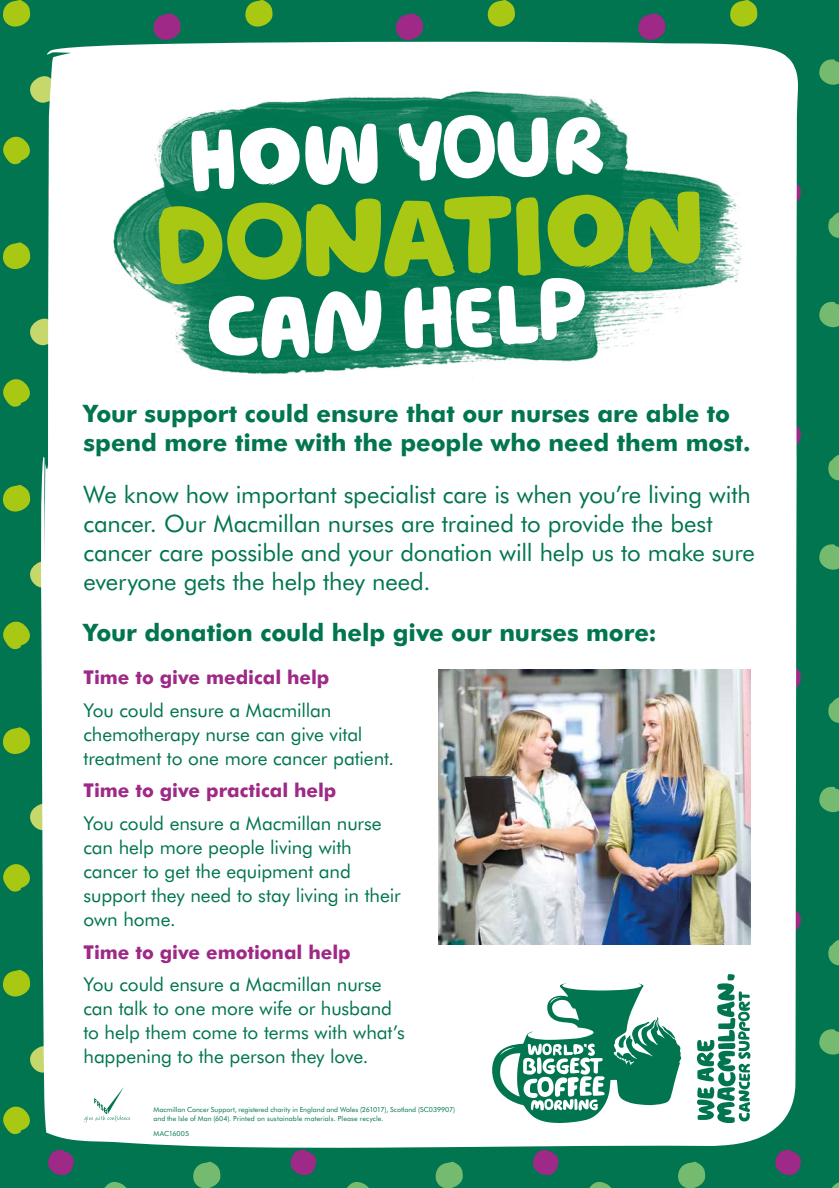
<style>
.page{position:relative;width:839px;height:1188px;background:#fff}
.page>*{position:absolute;margin:0;border:0;box-sizing:border-box;transform-origin:0 0}
.t1{font:108.7px "Macmillan Headline";color:#a8c813}
.t2{font:85.2px/166.6px "Macmillan Headline";color:#fff}
.t3{font:24px/29px "Futura BT";letter-spacing:-.01em;color:#007550}
.t4{font:700 24px/29px "Futura BT";letter-spacing:-.005em;color:#007550}
.t5{font:19px/24px "Futura BT";letter-spacing:-.005em;color:#007550}
.t6{font:700 19px "Futura BT";letter-spacing:-.005em;color:#9e2986}
.t7{font:7px/8.4px "Futura BT";color:#007550}
</style>
<div class="page">
<div style="left:0;top:0;width:839px;height:1187px;background:#007550"></div>
<svg style="left:245px;top:0;width:27px;height:27px"></svg>
<svg style="left:488px;top:0;width:27px;height:27px"></svg>
<svg style="left:730px;top:0;width:27px;height:27px"></svg>
<svg style="left:3px;top:242px;width:27px;height:27px"></svg>
<svg style="left:3px;top:136px;width:27px;height:29px"></svg>
<svg style="left:3px;top:484px;width:27px;height:27px"></svg>
<svg style="left:3px;top:379px;width:27px;height:28px"></svg>
<svg style="left:3px;top:727px;width:27px;height:27px"></svg>
<svg style="left:3px;top:621px;width:27px;height:29px"></svg>
<svg style="left:3px;top:969px;width:27px;height:27px"></svg>
<svg style="left:3px;top:1106px;width:27px;height:29px"></svg>
<svg style="left:3px;top:864px;width:27px;height:28px"></svg>
<svg style="left:819px;top:59px;width:20px;height:26px"></svg>
<svg style="left:828px;top:212px;width:11px;height:26px"></svg>
<svg style="left:819px;top:301px;width:20px;height:26px"></svg>
<svg style="left:828px;top:455px;width:11px;height:26px"></svg>
<svg style="left:819px;top:544px;width:20px;height:25px"></svg>
<svg style="left:828px;top:697px;width:11px;height:26px"></svg>
<svg style="left:819px;top:786px;width:20px;height:26px"></svg>
<svg style="left:828px;top:940px;width:11px;height:26px"></svg>
<svg style="left:193px;top:1161px;width:27px;height:26px"></svg>
<svg style="left:105px;top:1182px;width:21px;height:5px"></svg>
<svg style="left:436px;top:1161px;width:27px;height:26px"></svg>
<svg style="left:348px;top:1182px;width:20px;height:5px"></svg>
<svg style="left:678px;top:1161px;width:27px;height:26px"></svg>
<svg style="left:590px;top:1182px;width:21px;height:5px"></svg>
<svg style="left:819px;top:1029px;width:20px;height:25px"></svg>
<svg style="left:30px;top:76px;width:11px;height:27px"></svg>
<svg style="left:30px;top:319px;width:11px;height:26px"></svg>
<svg style="left:30px;top:561px;width:11px;height:27px"></svg>
<svg style="left:30px;top:1046px;width:11px;height:27px"></svg>
<svg style="left:30px;top:804px;width:11px;height:26px"></svg>
<svg style="left:153px;top:13px;width:28px;height:27px"></svg>
<svg style="left:396px;top:13px;width:27px;height:27px"></svg>
<svg style="left:798px;top:185px;width:3px;height:16px"></svg>
<svg style="left:798px;top:427px;width:3px;height:17px"></svg>
<svg style="left:798px;top:670px;width:3px;height:16px"></svg>
<svg style="left:48px;top:1149px;width:26px;height:26px"></svg>
<svg style="left:290px;top:1149px;width:27px;height:26px"></svg>
<svg style="left:533px;top:1149px;width:26px;height:26px"></svg>
<svg style="left:775px;top:1149px;width:26px;height:26px"></svg>
<svg style="left:638px;top:13px;width:27px;height:27px"></svg>
<div style="left:41px;top:42px;width:757px;height:1105px;background:#fff"></div>
<img style="left:84px;top:53px;width:681px;height:350px">
<svg style="left:84px;top:1086px;width:58px;height:38px;background:#eff6f4"></svg>
<svg style="left:486px;top:906px;width:315px;height:231px"></svg>
<img style="left:438px;top:669px;width:312px;height:275px">
<svg style="left:3px;top:0;width:27px;height:27px"></svg>
<svg style="left:825px;top:1182px;width:14px;height:6px"></svg>
<h2 class="t2" style="left:186px;top:71px;width:417px;rotate:-2deg">how yOur can Help</h2>
<h1 class="t1" style="left:156px;top:144px;width:549px;rotate:-1deg">donatiON</h1>
<p class="t4" style="left:84px;top:399px;width:668px">Your support could ensure that our nurses are able to spend more time with the people who need them most.</p>
<p class="t3" style="left:84px;top:480px;width:673px">We know how important specialist care is when you’re living with cancer. Our Macmillan nurses are trained to provide the best cancer care possible and your donation will help us to make sure everyone gets the help they need.</p>
<p class="t4" style="left:84px;top:617px;width:575px">Your donation could help give our nurses more:</p>
<p class="t6" style="left:84px;top:666px;width:247px">Time to give medical help</p>
<p class="t5" style="left:84px;top:698px;width:312px">You could ensure a Macmillan chemotherapy nurse can give vital treatment to one more cancer patient.</p>
<p class="t6" style="left:84px;top:779px;width:254px">Time to give practical help</p>
<p class="t5" style="left:84px;top:811px;width:319px">You could ensure a Macmillan nurse can help more people living with cancer to get the equipment and support they need to stay living in their own home.</p>
<p class="t6" style="left:84px;top:940px;width:269px">Time to give emotional help</p>
<p class="t5" style="left:84px;top:972px;width:323px">You could ensure a Macmillan nurse can talk to one more wife or husband to help them come to terms with what’s happening to the person they love.</p>
<p class="t7" style="left:154px;top:1105px;width:303px">Macmillan Cancer Support, registered charity in England and Wales (261017), Scotland (SC039907) and the Isle of Man (604). Printed on sustainable materials. Please recycle.</p>
<p class="t7" style="left:154px;top:1129px;width:37px">MAC16005</p>
</div>
